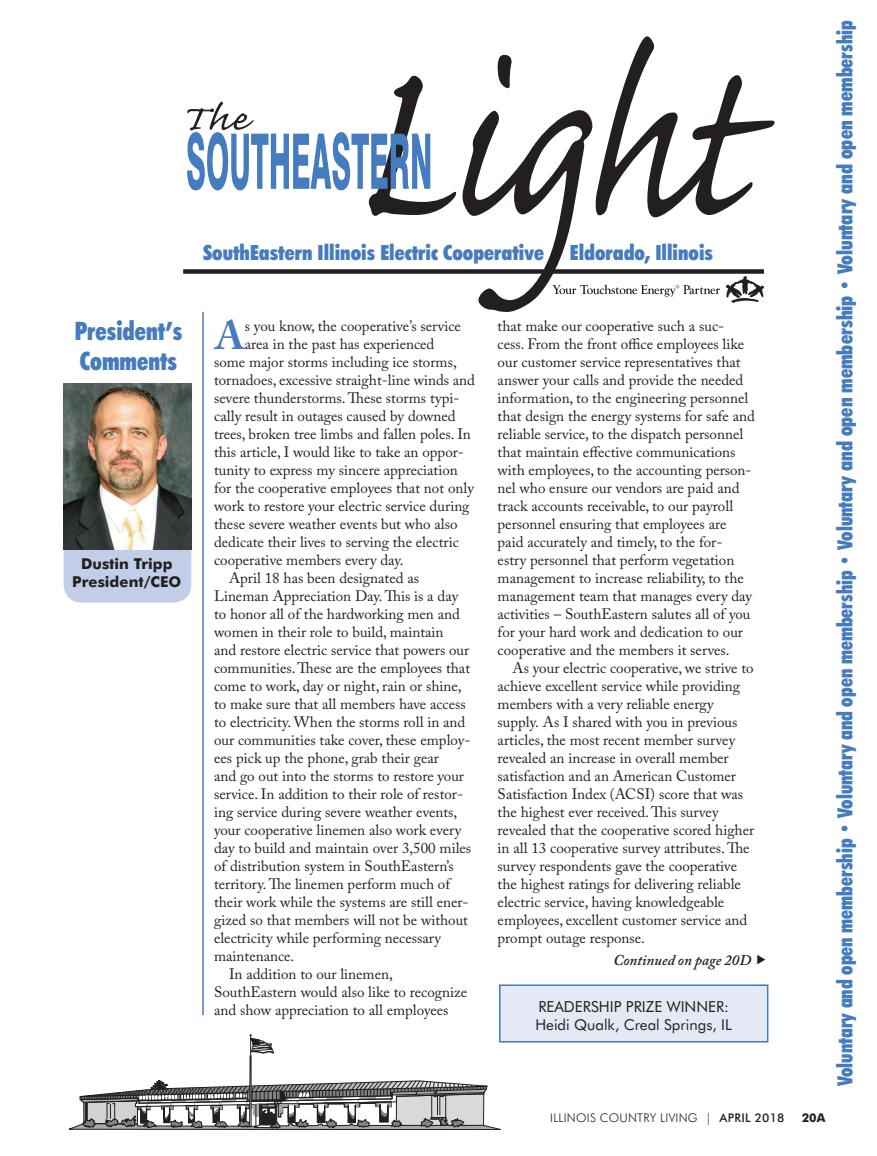
<style>
.page{position:relative;width:877px;height:1156px;background:#fff}
.page>*{position:absolute;margin:0;border:0;box-sizing:border-box;transform-origin:0 0}
.t1{font:700 40.35px "Adobe Caslon Pro";color:#457bbf}
.t2{font:900 condensed 25.5px/30px "Futura BT";color:#457bbf;scale:.93 1}
.t3{font:900 condensed 21px "Futura BT";color:#457bbf;scale:.9 1}
.t4{font:900 condensed 21px "Futura BT";color:#457bbf}
.t5{font:15.3px "Futura BT";color:#231f20}
.t6{font:15px/18px "Adobe Caslon Pro";color:#231f20}
.t7{font:15px "Futura BT";color:#231f20}
.t8{font:700 15px/18px "Futura BT";color:#231f20;text-align:center}
.t9{font:italic 600 15px "Adobe Caslon Pro";color:#231f20}
.t10{font:300 12px "Futura BT";letter-spacing:.02em;color:#231f20}
.t11{font:700 12px "Futura BT";color:#231f20}
.s1{font-weight:500}
</style>
<div class="page">
<hr style="left:202px;top:312px;width:2px;height:703px;background:#457bbf">
<div style="left:64px;top:525px;width:127px;height:77px;background:#c2cde8;border-radius:18px"></div>
<img style="left:63px;top:383px;width:129px;height:166px">
<svg style="left:187px;top:36px;width:588px;height:276px"></svg>
<svg style="left:69px;top:1034px;width:431px;height:95px"></svg>
<div style="left:500px;top:985px;width:268px;height:56px;background:#e4e9f5"></div>
<div style="left:499px;top:984px;width:269px;height:58px;border:2px solid #457bbf"></div>
<h2 class="t2" style="left:75px;top:315px;width:117px">President’s<br>Comments</h2>
<p class="t8" style="left:72px;top:555px;width:111px">Dustin Tripp<br>President/CEO</p>
<h3 class="t4" style="left:203px;top:239px;width:511px">SouthEastern Illinois Electric Cooperative Eldorado, Illinois</h3>
<h1 class="t1" style="left:216px;top:311px;width:31px">A</h1>
<p class="t6" style="left:245px;top:317px;width:218px">s you know, the cooperative’s service</p>
<p class="t6" style="left:245px;top:335px;width:191px">area in the past has experienced</p>
<p class="t6" style="left:214px;top:353px;width:244px">some major storms including ice storms,</p>
<p class="t6" style="left:214px;top:371px;width:262px">tornadoes, excessive straight-line winds and</p>
<p class="t6" style="left:214px;top:389px;width:247px">severe thunderstorms. These storms typi-</p>
<p class="t6" style="left:214px;top:407px;width:243px">cally result in outages caused by downed</p>
<p class="t6" style="left:214px;top:425px;width:258px">trees, broken tree limbs and fallen poles. In</p>
<p class="t6" style="left:214px;top:443px;width:251px">this article, I would like to take an oppor-</p>
<p class="t6" style="left:214px;top:461px;width:245px">tunity to express my sincere appreciation</p>
<p class="t6" style="left:214px;top:479px;width:261px">for the cooperative employees that not only</p>
<p class="t6" style="left:214px;top:497px;width:257px">work to restore your electric service during</p>
<p class="t6" style="left:214px;top:515px;width:245px">these severe weather events but who also</p>
<p class="t6" style="left:214px;top:533px;width:246px">dedicate their lives to serving the electric</p>
<p class="t6" style="left:214px;top:551px;width:191px">cooperative members every day.</p>
<p class="t6" style="left:229px;top:569px;width:192px">April 18 has been designated as</p>
<p class="t6" style="left:214px;top:587px;width:246px">Lineman Appreciation Day. This is a day</p>
<p class="t6" style="left:214px;top:605px;width:247px">to honor all of the hardworking men and</p>
<p class="t6" style="left:214px;top:623px;width:231px">women in their role to build, maintain</p>
<p class="t6" style="left:214px;top:641px;width:257px">and restore electric service that powers our</p>
<p class="t6" style="left:214px;top:659px;width:258px">communities. These are the employees that</p>
<p class="t6" style="left:214px;top:677px;width:249px">come to work, day or night, rain or shine,</p>
<p class="t6" style="left:214px;top:695px;width:253px">to make sure that all members have access</p>
<p class="t6" style="left:214px;top:713px;width:253px">to electricity. When the storms roll in and</p>
<p class="t6" style="left:214px;top:731px;width:258px">our communities take cover, these employ-</p>
<p class="t6" style="left:214px;top:749px;width:226px">ees pick up the phone, grab their gear</p>
<p class="t6" style="left:214px;top:767px;width:252px">and go out into the storms to restore your</p>
<p class="t6" style="left:214px;top:785px;width:250px">service. In addition to their role of restor-</p>
<p class="t6" style="left:214px;top:803px;width:245px">ing service during severe weather events,</p>
<p class="t6" style="left:214px;top:821px;width:249px">your cooperative linemen also work every</p>
<p class="t6" style="left:214px;top:839px;width:259px">day to build and maintain over 3,500 miles</p>
<p class="t6" style="left:214px;top:857px;width:241px">of distribution system in SouthEastern’s</p>
<p class="t6" style="left:214px;top:875px;width:237px">territory. The linemen perform much of</p>
<p class="t6" style="left:214px;top:893px;width:256px">their work while the systems are still ener-</p>
<p class="t6" style="left:214px;top:911px;width:255px">gized so that members will not be without</p>
<p class="t6" style="left:214px;top:929px;width:228px">electricity while performing necessary</p>
<p class="t6" style="left:214px;top:947px;width:82px">maintenance.</p>
<p class="t6" style="left:229px;top:965px;width:165px">In addition to our linemen,</p>
<p class="t6" style="left:214px;top:983px;width:255px">SouthEastern would also like to recognize</p>
<p class="t6" style="left:214px;top:1001px;width:236px">and show appreciation to all employees</p>
<p class="t6" style="left:498px;top:317px;width:259px">that make our cooperative such a suc&shy;cess. From the front office employees like our customer service representatives that answer your calls and provide the needed information, to the engineering personnel that design the energy systems for safe and reliable service, to the dispatch personnel that maintain effective communications with employees, to the accounting person&shy;nel who ensure our vendors are paid and track accounts receivable, to our payroll personnel ensuring that employees are paid accurately and timely, to the for-<br>estry personnel that perform vegetation management to increase reliability, to the management team that manages every day activities – SouthEastern salutes all of you for your hard work and dedication to our cooperative and the members it serves.</p>
<p class="t6" style="left:498px;top:659px;width:258px;text-indent:15px">As your electric cooperative, we strive to achieve excellent service while providing members with a very reliable energy supply. As I shared with you in previous articles, the most recent member survey revealed an increase in overall member satisfaction and an American Customer Satisfaction Index (ACSI) score that was the highest ever received. This survey revealed that the cooperative scored higher in all 13 cooperative survey attributes. The survey respondents gave the cooperative the highest ratings for delivering reliable electric service, having knowledgeable employees, excellent customer service and prompt outage response.</p>
<p class="t9" style="left:613px;top:950px;width:139px">Continued on page 20D</p>
<p class="t5" style="left:538px;top:996px;width:192px">READERSHIP PRIZE WINNER:</p>
<p class="t7" style="left:535px;top:1015px;width:198px">Heidi Qualk, Creal Springs, IL</p>
<h3 class="t3" style="left:832px;top:1086px;width:1185px;rotate:-90deg">Voluntary and open membership • Voluntary and open membership • Voluntary and open membership • Voluntary and open membership</h3>
<p class="t10" style="left:550px;top:1110px;width:236px">ILLINOIS COUNTRY LIVING | <span class="s1">APRIL 2018</span></p>
<p class="t11" style="left:802px;top:1110px;width:25px">20a</p>
</div>
